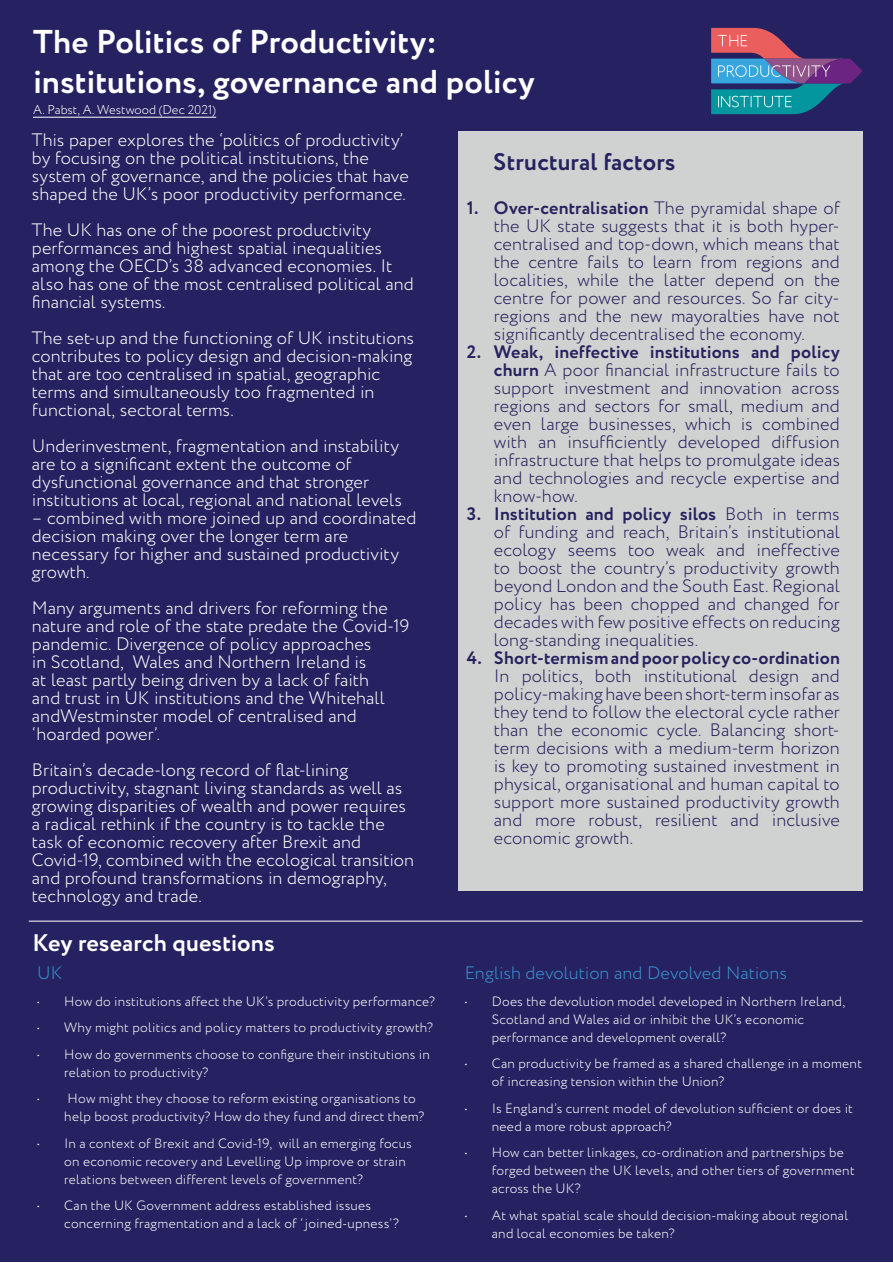
<style>
.page{position:relative;width:893px;height:1263px;background:#fff}
.page>*{position:absolute;margin:0;border:0;box-sizing:border-box;transform-origin:0 0}
.White_Title_Bold{font:700 33px "Circe";letter-spacing:.005em;color:#fff}
.Dark_Blue_Section_He{font:700 24px "Circe";letter-spacing:.005em;color:#fff}
.Dark_Blue_Section_He-2{font:700 24px "Circe";letter-spacing:.005em;color:#262260}
.White_Body_Copy{font:300 18px/18px "Circe";letter-spacing:.005em;color:#fff}
.t1{font:300 18px/18px "Circe";color:#25215e;text-align:justify}
.White_Body_Copy_Bull{font:300 18px "Circe";color:#3793d0}
.t2{font:300 13.5px/18px "Circe";letter-spacing:.02em;color:#fff}
.Dark_Blue_Section_He-3{font:300 12.75px "Circe";letter-spacing:-.005em;color:#fff}
.s1{font-weight:700}
</style>
<div class="page">
<div style="left:0;top:0;width:893px;height:1262px;background:#262261"></div>
<hr style="left:29px;top:921px;width:834px;height:1px;background:#fff">
<hr style="left:33px;top:117px;width:183px;height:1px;background:#fff">
<svg style="left:711px;top:28px;width:152px;height:86px"></svg>
<div style="left:458px;top:132px;width:405px;height:759px;background:#cfd2d0"></div>
<p class="White_Title_Bold" style="left:33px;top:20px;width:405px">The Politics of Productivity:</p>
<p class="White_Title_Bold" style="left:33px;top:60px;width:503px">institutions, governance and policy</p>
<p class="White_Body_Copy" style="left:32px;top:131px;width:378px">This paper explores the ‘politics of productivity’ by focusing on the political institutions, the system of governance, and the policies that have shaped the UK’s poor productivity performance.</p>
<p class="White_Body_Copy" style="left:32px;top:221px;width:383px">The UK has one of the poorest productivity performances and highest spatial inequalities among the OECD’s 38 advanced economies. It also has one of the most centralised political and financial systems.</p>
<p class="White_Body_Copy" style="left:32px;top:329px;width:384px">The set-up and the functioning of UK institutions contributes to policy design and decision-making that are too centralised in spatial, geographic terms and simultaneously too fragmented in functional, sectoral terms.</p>
<p class="White_Body_Copy" style="left:32px;top:437px;width:372px">Underinvestment, fragmentation and instability are to a significant extent the outcome of dysfunctional governance and that stronger institutions at local, regional and national levels</p>
<p class="White_Body_Copy" style="left:32px;top:509px;width:386px">– combined with more joined up and coordinated decision making over the longer term are necessary for higher and sustained productivity growth.</p>
<p class="White_Body_Copy" style="left:32px;top:599px;width:379px">Many arguments and drivers for reforming the nature and role of the state predate the Covid-19 pandemic. Divergence of policy approaches<br>in Scotland, Wales and Northern Ireland is<br>at least partly being driven by a lack of faith<br>and trust in UK institutions and the Whitehall andWestminster model of centralised and ‘hoarded power’.</p>
<p class="White_Body_Copy" style="left:32px;top:761px;width:384px">Britain’s decade-long record of flat-lining productivity, stagnant living standards as well as growing disparities of wealth and power requires a radical rethink if the country is to tackle the task of economic recovery after Brexit and Covid-19, combined with the ecological transition and profound transformations in demography, technology and trade.</p>
<p class="Dark_Blue_Section_He" style="left:32px;top:926px;width:244px">Key research questions</p>
<p class="Dark_Blue_Section_He-3" style="left:33px;top:101px;width:185px">A. Pabst, A. Westwood (Dec 2021)</p>
<p class="Dark_Blue_Section_He-2" style="left:493px;top:146px;width:184px">Structural factors</p>
<p class="t1" style="left:494px;top:199px;width:347px;text-indent:-27px"><span class="s1">1. Over-centralisation</span> The pyramidal shape of the UK state suggests that it is both hyper&shy;centralised and top-down, which means that the centre fails to learn from regions and localities, while the latter depend on the centre for power and resources. So far city&shy;regions and the new mayoralties have not significantly decentralised the economy.</p>
<p class="t1" style="left:494px;top:343px;width:347px;text-indent:-27px"><span class="s1">2. Weak, ineffective institutions and policy churn</span> A poor financial infrastructure fails to support investment and innovation across regions and sectors for small, medium and even large businesses, which is combined with an insufficiently developed diffusion infrastructure that helps to promulgate ideas and technologies and recycle expertise and know-how.</p>
<p class="t1" style="left:494px;top:505px;width:347px;text-indent:-27px"><span class="s1">3. Institution and policy silos</span> Both in terms of funding and reach, Britain’s institutional ecology seems too weak and ineffective to boost the country’s productivity growth beyond London and the South East. Regional policy has been chopped and changed for decades with few positive effects on reducing long-standing inequalities.</p>
<p class="t1" style="left:494px;top:649px;width:347px;text-indent:-27px"><span class="s1">4. Short-termism and poor policy co-ordination </span>In politics, both institutional design and policy-making have been short-term insofar as they tend to follow the electoral cycle rather than the economic cycle. Balancing short&shy;term decisions with a medium-term horizon is key to promoting sustained investment in physical, organisational and human capital to support more sustained productivity growth and more robust, resilient and inclusive economic growth.</p>
<p class="White_Body_Copy_Bull" style="left:37px;top:961px;width:26px">UK</p>
<p class="t2" style="left:37px;top:992px;width:399px">• How do institutions affect the UK’s productivity performance?</p>
<p class="t2" style="left:37px;top:1019px;width:397px">• Why might politics and policy matters to productivity growth?</p>
<p class="t2" style="left:64px;top:1045px;width:367px;text-indent:-27px">• How do governments choose to configure their institutions in relation to productivity?</p>
<p class="t2" style="left:64px;top:1090px;width:362px;text-indent:-27px">• How might they choose to reform existing organisations to help boost productivity? How do they fund and direct them?</p>
<p class="t2" style="left:64px;top:1134px;width:349px;text-indent:-27px">• In a context of Brexit and Covid-19, will an emerging focus on economic recovery and Levelling Up improve or strain relations between different levels of government?</p>
<p class="t2" style="left:64px;top:1197px;width:336px;text-indent:-27px">• Can the UK Government address established issues concerning fragmentation and a lack of ‘joined-upness’?</p>
<p class="White_Body_Copy_Bull" style="left:465px;top:961px;width:324px">English devolution and Devolved Nations</p>
<p class="t2" style="left:492px;top:992px;width:355px;text-indent:-27px">• Does the devolution model developed in Northern Ireland,<br>Scotland and Wales aid or inhibit the UK’s economic performance and development overall?</p>
<p class="t2" style="left:492px;top:1055px;width:372px;text-indent:-27px">• Can productivity be framed as a shared challenge in a moment of increasing tension within the Union?</p>
<p class="t2" style="left:492px;top:1099px;width:363px;text-indent:-27px">• Is England’s current model of devolution sufficient or does it need a more robust approach?</p>
<p class="t2" style="left:492px;top:1144px;width:364px;text-indent:-27px">• How can better linkages, co-ordination and partnerships be forged between the UK levels, and other tiers of government across the UK?</p>
<p class="t2" style="left:492px;top:1206px;width:358px;text-indent:-27px">• At what spatial scale should decision-making about regional and local economies be taken?</p>
</div>
